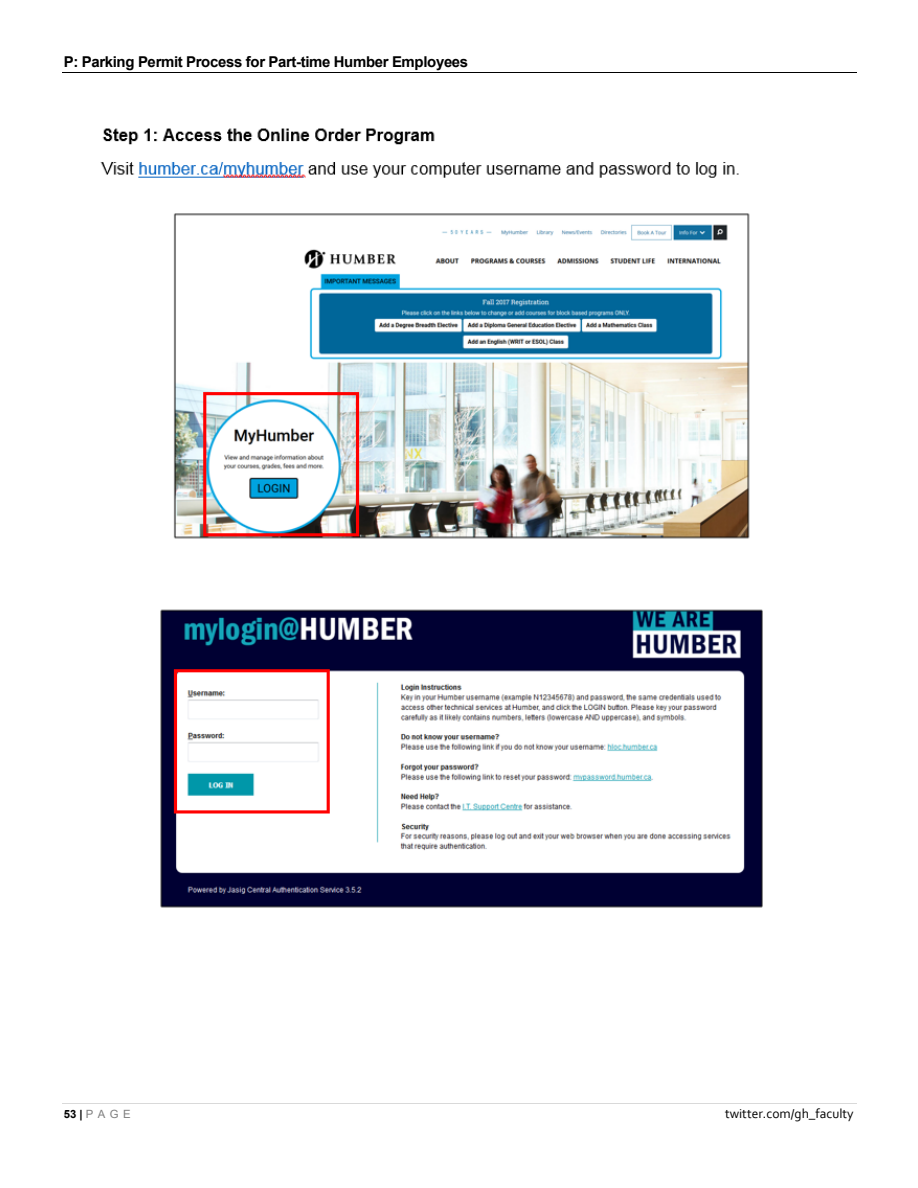
<style>
.page{position:relative;width:918px;height:1188px;background:#fff}
.page>*{position:absolute;margin:0;border:0;box-sizing:border-box;transform-origin:0 0}
.t1{font:700 15px "Arial";letter-spacing:-.025em;color:#000}
.t2{font:13.5px "Corbel";color:#000}
.t3{font:11.4px "Arial";color:#7f7f7f}
.s1{font-weight:700;color:#000}
</style>
<div class="page">
<hr style="left:62px;top:1103px;width:794px;height:1px;background:#d9d9d9">
<hr style="left:62px;top:72px;width:794px;height:1px;background:#000">
<img style="left:100px;top:128px;width:663px;height:780px">
<h2 class="t1" style="left:64px;top:51px;width:406px">P: Parking Permit Process for Part-time Humber Employees</h2>
<p class="t3" style="left:64px;top:1106px;width:68px"><span class="s1">53|</span> PAGE</p>
<p class="t2" style="left:725px;top:1105px;width:130px">twitter.com/gh_faculty</p>
</div>
